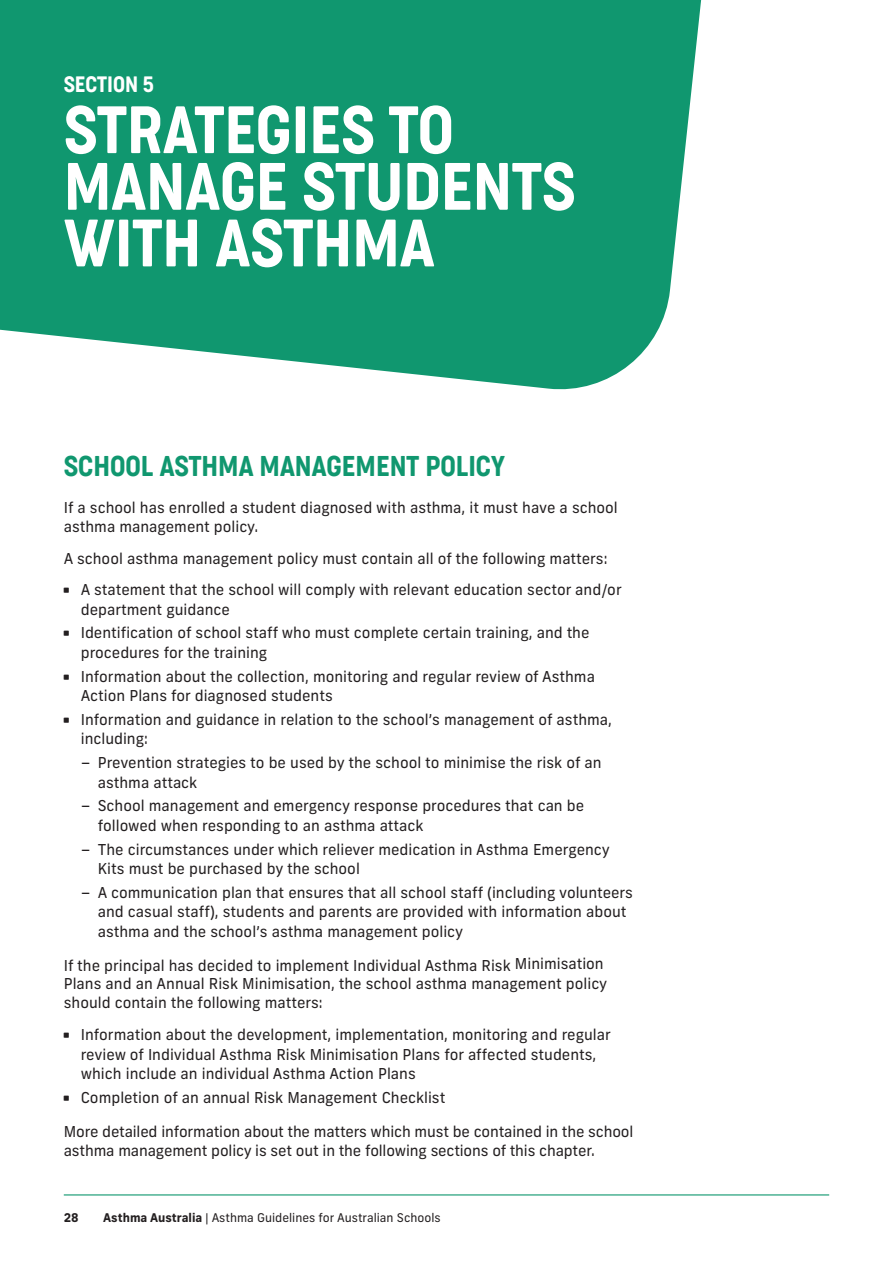
<style>
.page{position:relative;width:893px;height:1263px;background:#fff}
.page>*{position:absolute;margin:0;border:0;box-sizing:border-box;transform-origin:0 0}
.t1{font:300 63px/56.7px "Cocogoose Condensed";color:#fff}
.t2{font:300 27px "Cocogoose Condensed";color:#10976f}
.t3{font:300 21px "Cocogoose Condensed";color:#fff}
.Body_Copy{font:15px/19.5px "Frank New";color:#231f20}
.t4{font:12px "Frank New";color:#231f20}
.t5{font:700 12px "Frank New";color:#231f20}
.s1{font-weight:700}
</style>
<div class="page">
<svg style="left:0;top:0;width:702px;height:390px;background:#27a17d"></svg>
<hr style="left:64px;top:1194px;width:765px;height:1px;background:#10976f">
<h3 class="t3" style="left:64px;top:70px;width:92px">SECTION 5</h3>
<h1 class="t1" style="left:64px;top:101px;width:513px">STRATEGIES TO<br>MANAGE STUDENTS<br>WITH ASTHMA</h1>
<p class="t2" style="left:64px;top:448px;width:443px">SCHOOL ASTHMA MANAGEMENT POLICY</p>
<p class="Body_Copy" style="left:64px;top:497px;width:556px">If a school has enrolled a student diagnosed with asthma, it must have a school asthma management policy.</p>
<p class="Body_Copy" style="left:64px;top:549px;width:545px">A school asthma management policy must contain all of the following matters:</p>
<p class="Body_Copy" style="left:81px;top:580px;width:542px">A statement that the school will comply with relevant education sector and/or department guidance</p>
<p class="Body_Copy" style="left:81px;top:623px;width:510px">Identification of school staff who must complete certain training, and the procedures for the training</p>
<p class="Body_Copy" style="left:81px;top:666px;width:516px">Information about the collection, monitoring and regular review of Asthma<br>Action Plans for diagnosed students</p>
<p class="Body_Copy" style="left:81px;top:709px;width:533px">Information and guidance in relation to the school’s management of asthma, including:</p>
<p class="Body_Copy" style="left:98px;top:753px;width:505px;text-indent:-17px">– Prevention strategies to be used by the school to minimise the risk of an asthma attack</p>
<p class="Body_Copy" style="left:98px;top:796px;width:488px;text-indent:-17px">– School management and emergency response procedures that can be followed when responding to an asthma attack</p>
<p class="Body_Copy" style="left:98px;top:839px;width:513px;text-indent:-17px">– The circumstances under which reliever medication in Asthma Emergency<br>Kits must be purchased by the school</p>
<p class="Body_Copy" style="left:98px;top:882px;width:537px;text-indent:-17px">– A communication plan that ensures that all school staff (including volunteers and casual staff), students and parents are provided with information about asthma and the school’s asthma management policy</p>
<p class="Body_Copy" style="left:64px;top:956px;width:545px;line-height:18px">If the principal has decided to implement Individual Asthma Risk Minimisation<br>Plans and an Annual Risk Minimisation, the school asthma management policy</p>
<p class="Body_Copy" style="left:64px;top:993px;width:260px">should contain the following matters:</p>
<p class="Body_Copy" style="left:81px;top:1025px;width:531px">Information about the development, implementation, monitoring and regular review of Individual Asthma Risk Minimisation Plans for affected students, which include an individual Asthma Action Plans</p>
<p class="Body_Copy" style="left:81px;top:1088px;width:366px">Completion of an annual Risk Management Checklist</p>
<p class="Body_Copy" style="left:64px;top:1121px;width:571px">More detailed information about the matters which must be contained in the school asthma management policy is set out in the following sections of this chapter.</p>
<p class="t5" style="left:64px;top:1210px;width:16px">28</p>
<p class="t4" style="left:103px;top:1210px;width:339px"><span class="s1">Asthma Australia</span> | Asthma Guidelines for Australian Schools</p>
</div>
